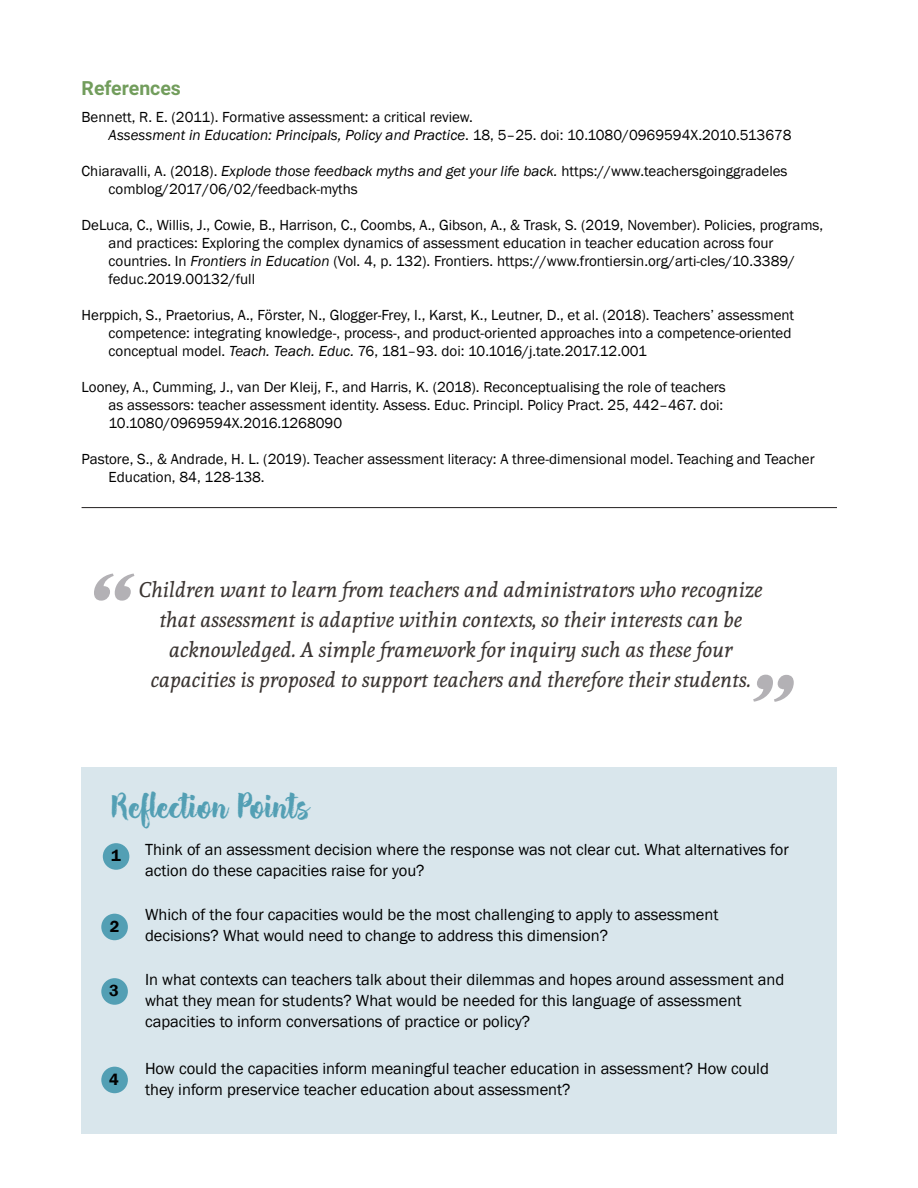
<style>
.page{position:relative;width:918px;height:1188px;background:#fff}
.page>*{position:absolute;margin:0;border:0;box-sizing:border-box;transform-origin:0 0}
.t1{font:italic 108px "Andada";color:#b3b1b5;scale:1.2 1}
.t2{font:33px "Hensa";color:#539fb4}
.t3{font:italic 21px/30px "Andada";color:#3b3532;text-align:center}
.t4{font:700 19.5px "Roboto";color:#729d5c}
.t5{font:16.5px/21px "Franklin Gothic";color:#000}
.t6{font:600 16.5px "Franklin Gothic";color:#000}
.t7{font:15px/18px "Franklin Gothic";color:#000}
.s1{font-style:italic}
</style>
<div class="page">
<div style="left:81px;top:768px;width:756px;height:366px;background:#d9e6ec"></div>
<div style="left:103px;top:843px;width:26px;height:27px;background:#539fb4;border-radius:50%"></div>
<div style="left:101px;top:914px;width:27px;height:26px;background:#539fb4;border-radius:50%"></div>
<div style="left:101px;top:978px;width:27px;height:27px;background:#539fb4;border-radius:50%"></div>
<div style="left:101px;top:1067px;width:27px;height:26px;background:#539fb4;border-radius:50%"></div>
<hr style="left:82px;top:507px;width:755px;height:1px;background:#231f20">
<p class="t4" style="left:82px;top:74px;width:101px">References</p>
<p class="t7" style="left:109px;top:108px;width:685px;text-indent:-27px">Bennett, R. E. (2011). Formative assessment: a critical review.<br><span class="s1">Assessment in Education: Principals, Policy and Practice</span>. 18, 5–25. doi: 10.1080/0969594X.2010.513678</p>
<p class="t7" style="left:109px;top:162px;width:681px;text-indent:-27px">Chiaravalli, A. (2018). <span class="s1">Explode those feedback myths and get your life back.</span> https://www.teachersgoinggradeles comblog/2017/06/02/feedback-myths</p>
<p class="t7" style="left:109px;top:216px;width:716px;text-indent:-27px">DeLuca, C., Willis, J., Cowie, B., Harrison, C., Coombs, A., Gibson, A., &amp; Trask, S. (2019, November). Policies, programs, and practices: Exploring the complex dynamics of assessment education in teacher education across four countries. In <span class="s1">Frontiers in Education</span> (Vol. 4, p. 132). Frontiers. https://www.frontiersin.org/arti-cles/10.3389/ feduc.2019.00132/full</p>
<p class="t7" style="left:109px;top:306px;width:687px;text-indent:-27px">Herppich, S., Praetorius, A., Förster, N., Glogger-Frey, I., Karst, K., Leutner, D., et al. (2018). Teachers’ assessment competence: integrating knowledge-, process-, and product-oriented approaches into a competence-oriented conceptual model. <span class="s1">Teach. Teach. Educ.</span> 76, 181–93. doi: 10.1016/j.tate.2017.12.001</p>
<p class="t7" style="left:109px;top:378px;width:619px;text-indent:-27px">Looney, A., Cumming, J., van Der Kleij, F., and Harris, K. (2018). Reconceptualising the role of teachers as assessors: teacher assessment identity. Assess. Educ. Principl. Policy Pract. 25, 442–467. doi:<br>10.1080/0969594X.2016.1268090</p>
<p class="t7" style="left:109px;top:450px;width:708px;text-indent:-27px">Pastore, S., &amp; Andrade, H. L. (2019). Teacher assessment literacy: A three-dimensional model. Teaching and Teacher<br>Education, 84, 128-138.</p>
<p class="t1" style="left:83px;top:549px;width:40px">“</p>
<p class="t3" style="left:139px;top:574px;width:625px">Children want to learn from teachers and administrators who recognize that assessment is adaptive within contexts, so their interests can be acknowledged. A simple framework for inquiry such as these four capacities is proposed to support teachers and therefore their students.</p>
<p class="t2" style="left:112px;top:791px;width:199px">Reflection Points</p>
<p class="t5" style="left:145px;top:839px;width:645px">Think of an assessment decision where the response was not clear cut. What alternatives for action do these capacities raise for you?</p>
<p class="t6" style="left:111px;top:846px;width:11px">1</p>
<p class="t6" style="left:110px;top:916px;width:11px">2</p>
<p class="t6" style="left:109px;top:981px;width:11px">3</p>
<p class="t5" style="left:145px;top:905px;width:575px">Which of the four capacities would be the most challenging to apply to assessment decisions? What would need to change to address this dimension?</p>
<p class="t5" style="left:145px;top:969px;width:641px">In what contexts can teachers talk about their dilemmas and hopes around assessment and what they mean for students? What would be needed for this language of assessment capacities to inform conversations of practice or policy?</p>
<p class="t6" style="left:109px;top:1069px;width:11px">4</p>
<p class="t5" style="left:145px;top:1058px;width:625px">How could the capacities inform meaningful teacher education in assessment? How could they inform preservice teacher education about assessment?</p>
</div>
